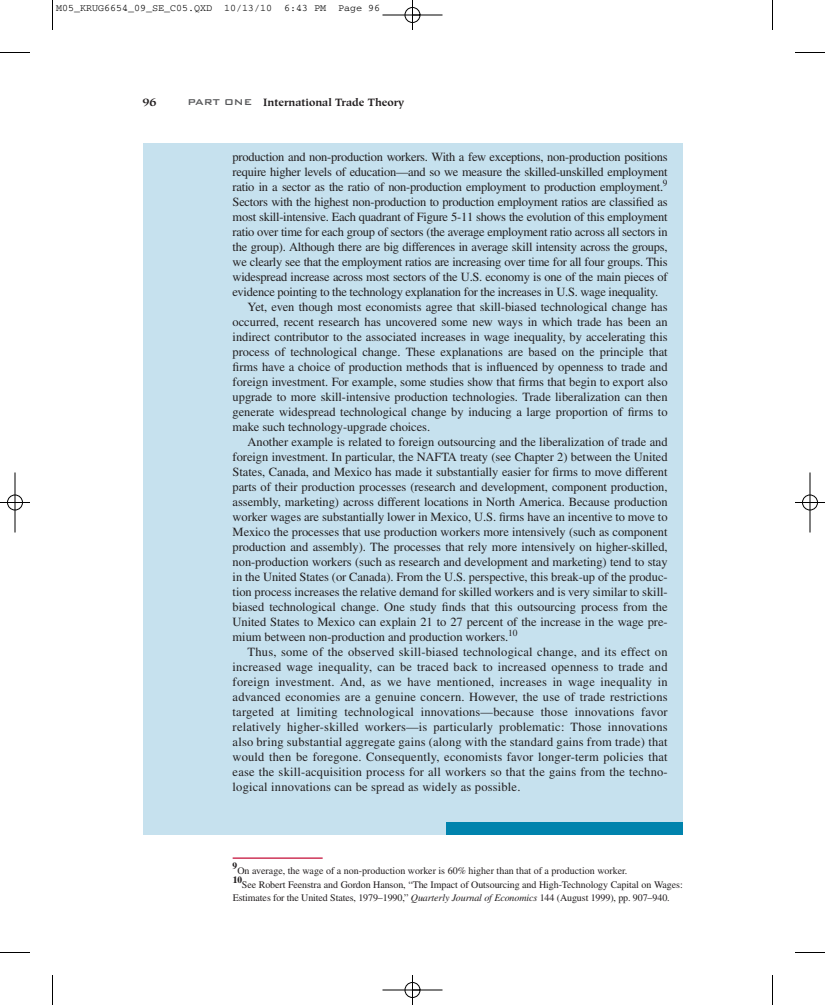
<style>
.page{position:relative;width:825px;height:1005px;background:#fff}
.page>*{position:absolute;margin:0;border:0;box-sizing:border-box;transform-origin:0 0}
.t1{font:12.5px "Times";letter-spacing:-.005em;color:#231f20}
.t2{font:12.5px "Times";letter-spacing:.015em;color:#231f20}
.t3{font:700 11.25px "Hiroshige";color:#231f20}
.t4{font:700 10.62px "Hiroshige";color:#231f20}
.t5{font:10px/12.5px "Times";letter-spacing:-.01em;color:#231f20}
.t6{font:10px "Courier";color:#000}
.t7{font:700 9.38px "Times Ten";color:#231f20}
.s1{font-family:"Bank Gothic BT";font-weight:500;font-size:11.25px;color:#57585a}
.s2{font-style:italic}
</style>
<div class="page">
<div style="left:143px;top:143px;width:540px;height:692px;background:#c6e1ee"></div>
<hr style="left:233px;top:858px;width:90px;height:1px;background:#c40c37">
<div style="left:446px;top:822px;width:236px;height:13px;background:#0083ad"></div>
<hr style="left:52px;top:0;width:1px;height:30px;background:#000">
<hr style="left:0;top:52px;width:30px;height:1px;background:#000">
<hr style="left:772px;top:0;width:1px;height:30px;background:#000">
<hr style="left:795px;top:52px;width:30px;height:1px;background:#000">
<hr style="left:52px;top:975px;width:1px;height:30px;background:#000">
<hr style="left:0;top:952px;width:30px;height:1px;background:#000">
<hr style="left:772px;top:975px;width:1px;height:30px;background:#000">
<hr style="left:795px;top:952px;width:30px;height:1px;background:#000">
<hr style="left:382px;top:15px;width:60px;height:1px;background:#000">
<hr style="left:382px;top:990px;width:60px;height:1px;background:#000">
<hr style="left:15px;top:472px;width:1px;height:60px;background:#000">
<hr style="left:810px;top:472px;width:1px;height:60px;background:#000">
<hr style="left:412px;top:0;width:1px;height:30px;background:#000">
<hr style="left:412px;top:975px;width:1px;height:30px;background:#000">
<hr style="left:0;top:502px;width:30px;height:1px;background:#000">
<hr style="left:795px;top:502px;width:30px;height:1px;background:#000">
<div style="left:405px;top:7px;width:15px;height:16px;border:1px solid #000;border-radius:50%"></div>
<div style="left:405px;top:982px;width:15px;height:16px;border:1px solid #000;border-radius:50%"></div>
<div style="left:7px;top:495px;width:16px;height:15px;border:1px solid #000;border-radius:50%"></div>
<div style="left:802px;top:495px;width:16px;height:15px;border:1px solid #000;border-radius:50%"></div>
<p class="t6" style="left:56px;top:5px;width:326px">M05_KRUG6654_09_SE_C05.QXD 10/13/10 6:43 PM Page 96</p>
<p class="t3" style="left:142px;top:97px;width:16px">96</p>
<p class="t4" style="left:188px;top:98px;width:218px"><span class="s1">PART ONE</span> International Trade Theory</p>
<p class="t1" style="left:233px;top:153px;width:436px">production and non-production workers. With a few exceptions, non-production positions</p>
<p class="t1" style="left:233px;top:168px;width:436px">require higher levels of education—and so we measure the skilled-unskilled employment</p>
<p class="t1" style="left:233px;top:183px;width:436px">ratio in a sector as the ratio of non-production employment to production employment.<sup>9</sup></p>
<p class="t1" style="left:233px;top:198px;width:436px">Sectors with the highest non-production to production employment ratios are classified as</p>
<p class="t1" style="left:233px;top:213px;width:436px">most skill-intensive. Each quadrant of Figure 5-11 shows the evolution of this employment</p>
<p class="t1" style="left:233px;top:228px;width:437px">ratio over time for each group of sectors (the average employment ratio across all sectors in</p>
<p class="t1" style="left:233px;top:243px;width:436px">the group). Although there are big differences in average skill intensity across the groups,</p>
<p class="t1" style="left:233px;top:258px;width:436px">we clearly see that the employment ratios are increasing over time for all four groups. This</p>
<p class="t1" style="left:233px;top:273px;width:436px">widespread increase across most sectors of the U.S. economy is one of the main pieces of</p>
<p class="t1" style="left:233px;top:288px;width:427px">evidence pointing to the technology explanation for the increases in U.S. wage inequality.</p>
<p class="t1" style="left:248px;top:303px;width:421px">Yet, even though most economists agree that skill-biased technological change has</p>
<p class="t1" style="left:233px;top:318px;width:436px">occurred, recent research has uncovered some new ways in which trade has been an</p>
<p class="t1" style="left:233px;top:333px;width:436px">indirect contributor to the associated increases in wage inequality, by accelerating this</p>
<p class="t1" style="left:233px;top:348px;width:436px">process of technological change. These explanations are based on the principle that</p>
<p class="t1" style="left:233px;top:363px;width:436px">firms have a choice of production methods that is influenced by openness to trade and</p>
<p class="t1" style="left:233px;top:378px;width:436px">foreign investment. For example, some studies show that firms that begin to export also</p>
<p class="t1" style="left:233px;top:393px;width:436px">upgrade to more skill-intensive production technologies. Trade liberalization can then</p>
<p class="t1" style="left:233px;top:408px;width:436px">generate widespread technological change by inducing a large proportion of firms to</p>
<p class="t1" style="left:233px;top:423px;width:199px">make such technology-upgrade choices.</p>
<p class="t1" style="left:248px;top:438px;width:421px">Another example is related to foreign outsourcing and the liberalization of trade and</p>
<p class="t1" style="left:233px;top:453px;width:437px">foreign investment. In particular, the NAFTA treaty (see Chapter 2) between the United</p>
<p class="t1" style="left:233px;top:468px;width:436px">States, Canada, and Mexico has made it substantially easier for firms to move different</p>
<p class="t1" style="left:233px;top:483px;width:436px">parts of their production processes (research and development, component production,</p>
<p class="t1" style="left:233px;top:498px;width:436px">assembly, marketing) across different locations in North America. Because production</p>
<p class="t1" style="left:233px;top:513px;width:436px">worker wages are substantially lower in Mexico, U.S. firms have an incentive to move to</p>
<p class="t1" style="left:233px;top:528px;width:436px">Mexico the processes that use production workers more intensively (such as component</p>
<p class="t1" style="left:233px;top:543px;width:436px">production and assembly). The processes that rely more intensively on higher-skilled,</p>
<p class="t1" style="left:233px;top:558px;width:436px">non-production workers (such as research and development and marketing) tend to stay</p>
<p class="t1" style="left:233px;top:573px;width:436px">in the United States (or Canada). From the U.S. perspective, this break-up of the produc-</p>
<p class="t1" style="left:233px;top:588px;width:437px">tion process increases the relative demand for skilled workers and is very similar to skill-</p>
<p class="t1" style="left:233px;top:603px;width:436px">biased technological change. One study finds that this outsourcing process from the</p>
<p class="t1" style="left:233px;top:618px;width:436px">United States to Mexico can explain 21 to 27 percent of the increase in the wage pre-</p>
<p class="t1" style="left:233px;top:633px;width:286px">mium between non-production and production workers.<sup>10</sup></p>
<p class="t2" style="left:248px;top:648px;width:421px">Thus, some of the observed skill-biased technological change, and its effect on</p>
<p class="t2" style="left:233px;top:663px;width:436px">increased wage inequality, can be traced back to increased openness to trade and</p>
<p class="t2" style="left:233px;top:678px;width:436px">foreign investment. And, as we have mentioned, increases in wage inequality in</p>
<p class="t2" style="left:233px;top:693px;width:436px">advanced economies are a genuine concern. However, the use of trade restrictions</p>
<p class="t2" style="left:233px;top:708px;width:436px">targeted at limiting technological innovations—because those innovations favor</p>
<p class="t2" style="left:233px;top:723px;width:437px">relatively higher-skilled workers—is particularly problematic: Those innovations</p>
<p class="t2" style="left:233px;top:738px;width:437px">also bring substantial aggregate gains (along with the standard gains from trade) that</p>
<p class="t2" style="left:233px;top:753px;width:436px">would then be foregone. Consequently, economists favor longer-term policies that</p>
<p class="t2" style="left:233px;top:768px;width:437px">ease the skill-acquisition process for all workers so that the gains from the techno-</p>
<p class="t2" style="left:233px;top:783px;width:289px">logical innovations can be spread as widely as possible.</p>
<p class="t7" style="left:233px;top:863px;width:6px">9</p>
<p class="t5" style="left:237px;top:866px;width:392px">On average, the wage of a non-production worker is 60% higher than that of a production worker.</p>
<p class="t7" style="left:233px;top:877px;width:11px">10</p>
<p class="t5" style="left:233px;top:880px;width:451px;text-indent:9px">See Robert Feenstra and Gordon Hanson, “The Impact of Outsourcing and High-Technology Capital on Wages:<br>Estimates for the United States, 1979–1990,” <span class="s2">Quarterly Journal of Economics</span> 144 (August 1999), pp. 907–940.</p>
</div>
